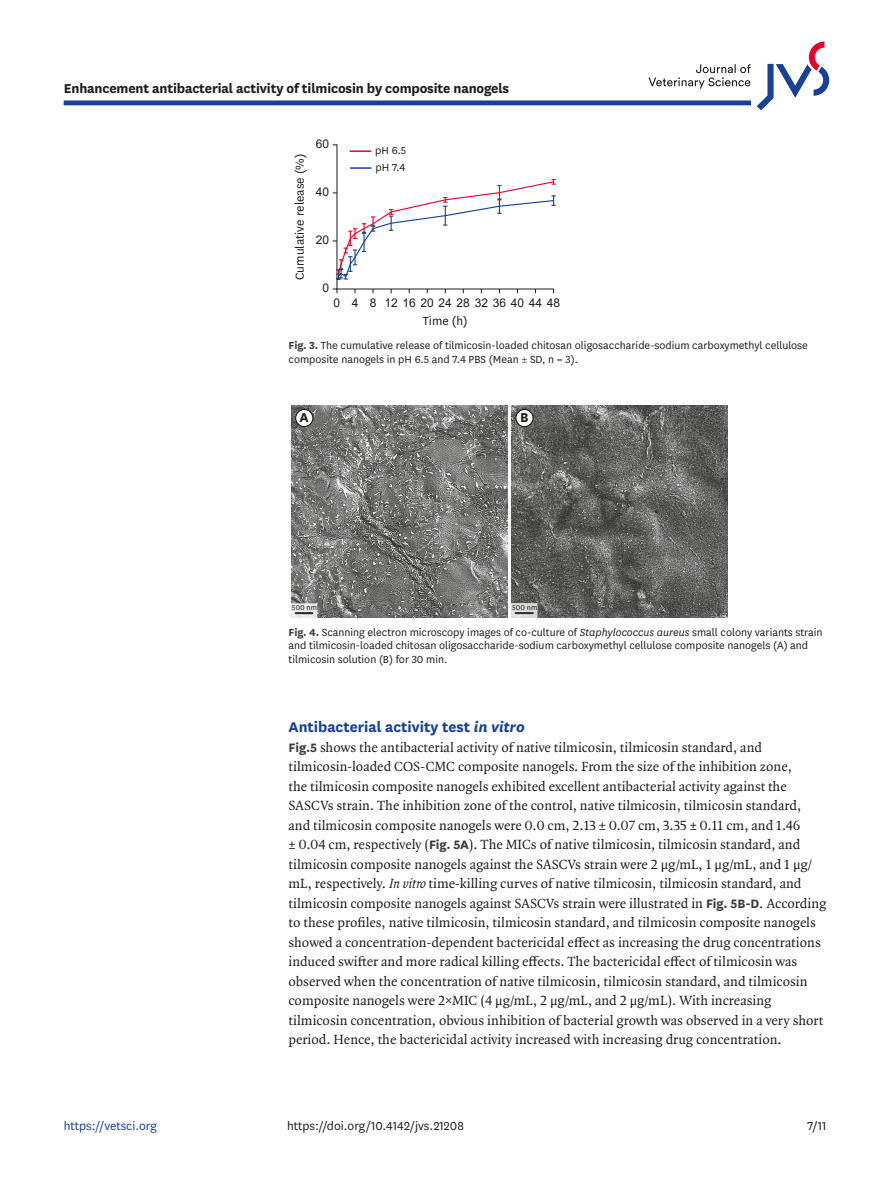
<style>
.page{position:relative;width:893px;height:1191px;background:#fff}
.page>*{position:absolute;margin:0;border:0;box-sizing:border-box;transform-origin:0 0}
.body_title2{font:700 16.5px "National";color:#164194}
.alt-title-type{font:700 15px "National";letter-spacing:-.01em;color:#1d1d1b}
.body_p_first{font:14.25px/19.5px "Quadraat OT";color:#1d1d1b}
.doi_running_footer{font:13.5px "National";color:#1d1d1b}
.t1{font:13.5px "National";color:#164194}
.fig_caption{font:12px/13.5px "National";color:#1d1d1b}
.t2{font:12px "Arial";color:#1d1d1b}
.t3{font:8.25px "National";color:#1d1d1b}
.s1{font-weight:700;color:#3d3d3c}
.s2{font-style:italic}
.s3{font-family:"National";font-weight:700;color:#3d3d3c}
</style>
<div class="page">
<hr style="left:64px;top:101px;width:687px;height:4px;background:#164194">
<svg style="left:757px;top:42px;width:72px;height:68px"></svg>
<svg style="left:648px;top:64px;width:103px;height:25px"></svg>
<hr style="left:337px;top:145px;width:1px;height:144px;background:#1d1d1b">
<hr style="left:337px;top:289px;width:217px;height:1px;background:#1d1d1b">
<svg style="left:333px;top:179px;width:223px;height:101px"></svg>
<hr style="left:350px;top:150px;width:21px;height:2px;background:#e4042e">
<hr style="left:350px;top:167px;width:21px;height:2px;background:#164194">
<img style="left:291px;top:405px;width:216px;height:213px">
<img style="left:512px;top:405px;width:216px;height:213px">
<div style="left:296px;top:409px;width:17px;height:17px;background:#fff;border-radius:50%"></div>
<div style="left:295px;top:409px;width:18px;height:18px;border:1px solid #1d1d1b;border-radius:50%"></div>
<div style="left:516px;top:409px;width:17px;height:17px;background:#fff;border-radius:50%"></div>
<div style="left:515px;top:409px;width:19px;height:18px;border:1px solid #1d1d1b;border-radius:50%"></div>
<p class="alt-title-type" style="left:64px;top:77px;width:447px">Enhancement antibacterial activity of tilmicosin by composite nanogels</p>
<p class="t2" style="left:316px;top:136px;width:15px">60</p>
<p class="doi_running_footer" style="left:291px;top:280px;width:128px;rotate:-90deg">Cumulative release (%)</p>
<p class="fig_caption" style="left:375px;top:142px;width:33px;line-height:16.8px">pH 6.5 pH 7.4</p>
<p class="t2" style="left:316px;top:184px;width:15px">40</p>
<p class="t2" style="left:316px;top:232px;width:15px">20</p>
<p class="t2" style="left:323px;top:280px;width:8px">0</p>
<p class="t2" style="left:334px;top:294px;width:228px">0 4 8 12162024283236404448</p>
<p class="doi_running_footer" style="left:423px;top:312px;width:46px">Time (h)</p>
<p class="fig_caption" style="left:289px;top:338px;width:521px"><span class="s1">Fig. 3.</span> The cumulative release of tilmicosin-loaded chitosan oligosaccharide-sodium carboxymethyl cellulose composite nanogels in pH 6.5 and 7.4 PBS (Mean ± SD, n = 3).</p>
<p class="alt-title-type" style="left:300px;top:407px;width:11px">A</p>
<p class="alt-title-type" style="left:520px;top:407px;width:10px">B</p>
<p class="t3" style="left:292px;top:602px;width:27px">500 nm</p>
<p class="t3" style="left:512px;top:602px;width:27px">500 nm</p>
<p class="fig_caption" style="left:289px;top:624px;width:536px"><span class="s1">Fig. 4.</span> Scanning electron microscopy images of co-culture of <span class="s2">Staphylococcus aureus</span> small colony variants strain and tilmicosin-loaded chitosan oligosaccharide-sodium carboxymethyl cellulose composite nanogels (A) and tilmicosin solution (B) for 30 min.</p>
<p class="body_title2" style="left:289px;top:715px;width:238px">Antibacterial activity test <span class="s2">in vitro</span></p>
<p class="body_p_first" style="left:289px;top:737px;width:539px"><span class="s3">Fig.5</span> shows the antibacterial activity of native tilmicosin, tilmicosin standard, and tilmicosin-loaded COS-CMC composite nanogels. From the size of the inhibition zone,<br>the tilmicosin composite nanogels exhibited excellent antibacterial activity against the SASCVs strain. The inhibition zone of the control, native tilmicosin, tilmicosin standard, and tilmicosin composite nanogels were 0.0 cm, 2.13 ± 0.07 cm, 3.35 ± 0.11 cm, and 1.46<br>± 0.04 cm, respectively (<span class="s3">Fig. 5A</span>). The MICs of native tilmicosin, tilmicosin standard, and tilmicosin composite nanogels against the SASCVs strain were 2 µg/mL, 1 µg/mL, and 1 µg/ mL, respectively. <span class="s2">In vitro</span>time-killing curves of native tilmicosin, tilmicosin standard, and tilmicosin composite nanogels against SASCVs strain were illustrated in <span class="s3">Fig. 5B-D</span>. According to these profiles, native tilmicosin, tilmicosin standard, and tilmicosin composite nanogels showed a concentration-dependent bactericidal effect as increasing the drug concentrations induced swifter and more radical killing effects. The bactericidal effect of tilmicosin was observed when the concentration of native tilmicosin, tilmicosin standard, and tilmicosin composite nanogels were 2×MIC (4 µg/mL, 2 µg/mL, and 2 µg/mL). With increasing tilmicosin concentration, obvious inhibition of bacterial growth was observed in a very short period. Hence, the bactericidal activity increased with increasing drug concentration.</p>
<p class="t1" style="left:64px;top:1116px;width:95px">https://vetsci.org</p>
<p class="doi_running_footer" style="left:287px;top:1116px;width:178px">https://doi.org/10.4142/jvs.21208</p>
<p class="doi_running_footer" style="left:807px;top:1116px;width:21px">7/11</p>
</div>
